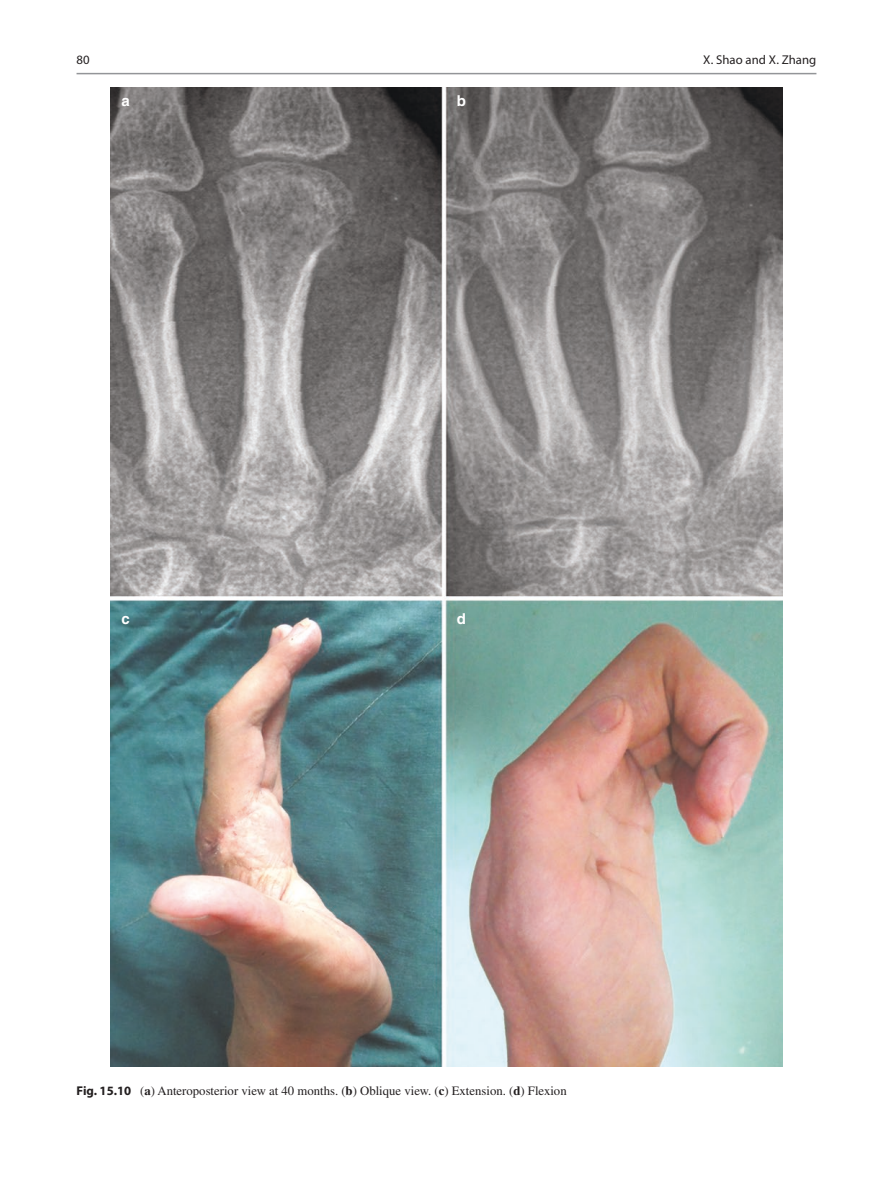
<style>
.page{position:relative;width:893px;height:1187px;background:#fff}
.page>*{position:absolute;margin:0;border:0;box-sizing:border-box;transform-origin:0 0}
.t1{font:15px "Helvetica Bold 2";color:#fff}
.t2{font:12.75px "Times LT Std";color:#231f20}
.t3{font:12.75px "Myriad Pro Regular 2";letter-spacing:.005em;color:#231f20}
.t4{font:12.75px "Myriad Pro";color:#231f20}
.s1{font-family:"Myriad Pro";font-weight:700}
.s2{font-weight:700}
</style>
<div class="page">
<img style="left:110px;top:88px;width:673px;height:978px">
<hr style="left:77px;top:73px;width:739px;height:1px;background:#939598">
<p class="t4" style="left:77px;top:52px;width:15px">80</p>
<p class="t1" style="left:121px;top:91px;width:10px">a</p>
<p class="t1" style="left:457px;top:91px;width:11px">b</p>
<p class="t3" style="left:703px;top:52px;width:115px">X. Shao and X. Zhang</p>
<p class="t1" style="left:121px;top:609px;width:10px">c</p>
<p class="t1" style="left:457px;top:609px;width:11px">d</p>
<p class="t2" style="left:77px;top:1083px;width:492px"><span class="s1">Fig. 15.10</span> (<span class="s2">a</span>) Anteroposterior view at 40 months. (<span class="s2">b</span>) Oblique view. (<span class="s2">c</span>) Extension. (<span class="s2">d</span>) Flexion</p>
</div>
